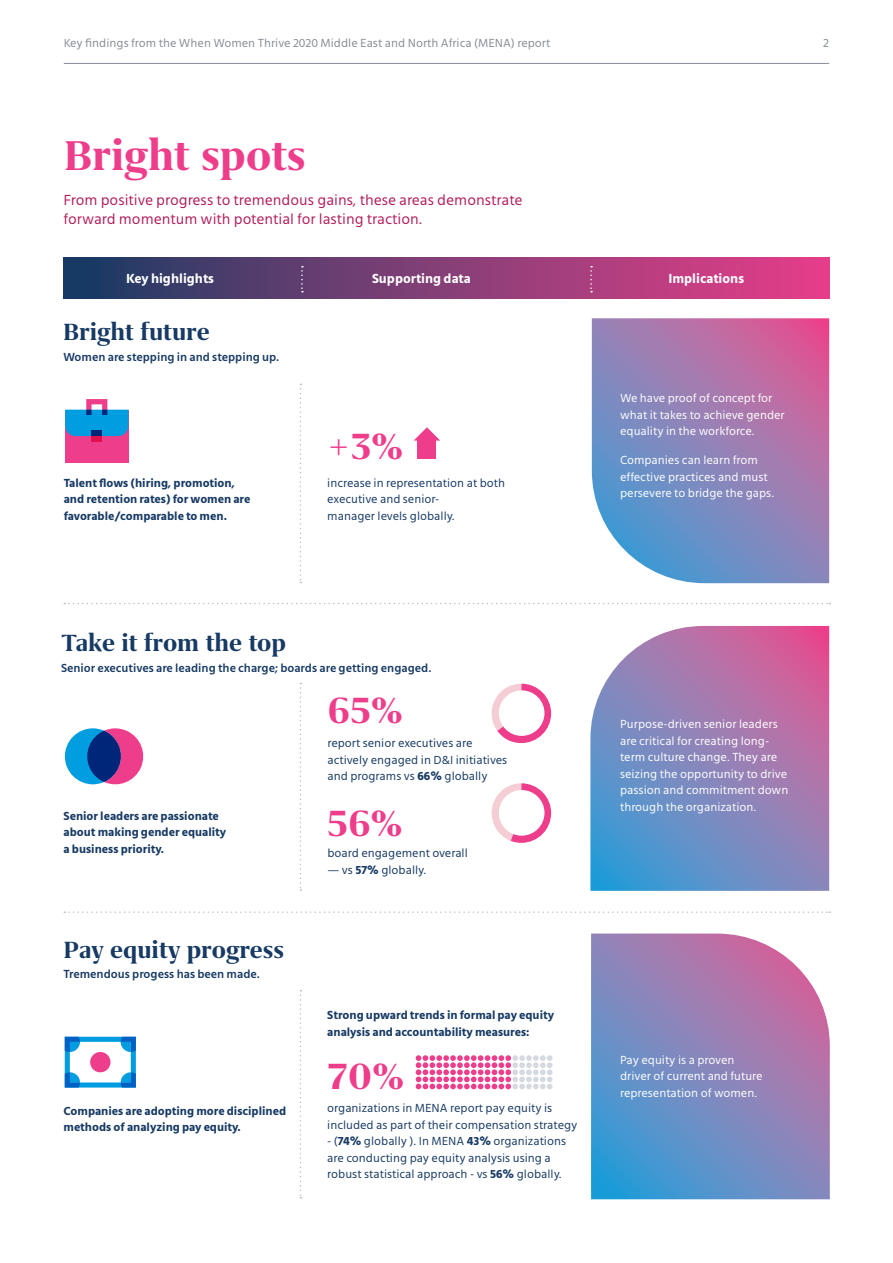
<style>
.page{position:relative;width:893px;height:1263px;background:#fff}
.page>*{position:absolute;margin:0;border:0;box-sizing:border-box;transform-origin:0 0}
.t1{font:700 48px "Grifo S";color:#ee3d8b}
.t2{font:700 42px "Grifo S";color:#ee3d8b}
.t3{font:700 27px "Grifo S";color:#173a64}
.t4{font:15px/19.5px "Mute";color:#b11e5d}
.t5{font:700 13.5px "Mute";color:#fff}
.t6{font:12px/16.5px "Mute";color:#173a64}
.t7{font:12px/16.5px "Mute";color:#fff}
.t8{font:700 12px/16.5px "Mute";color:#173a64}
.t9{font:600 12px "Mute";color:#173a64}
.t10{font:12px "Mute";color:#868d95}
.s1{font-weight:700}
</style>
<div class="page">
<hr style="left:64px;top:63px;width:765px;height:1px;background:#868d95">
<svg style="left:491px;top:684px;width:60px;height:59px"></svg>
<div style="left:499px;top:690px;width:45px;height:46px;background:#fff;border-radius:50%"></div>
<div style="left:63px;top:257px;width:766px;height:42px;background:linear-gradient(to right,#1c3c64,#eb3f89)"></div>
<svg style="left:301px;top:266px;width:2px;height:26px"></svg>
<svg style="left:590px;top:266px;width:2px;height:26px"></svg>
<svg style="left:64px;top:603px;width:766px;height:1px"></svg>
<svg style="left:64px;top:911px;width:766px;height:2px"></svg>
<svg style="left:592px;top:318px;width:237px;height:265px;background:#9586b9"></svg>
<svg style="left:300px;top:384px;width:1px;height:199px"></svg>
<div style="left:418px;top:441px;width:18px;height:18px;background:#ee3d8b"></div>
<svg style="left:414px;top:427px;width:26px;height:14px"></svg>
<div style="left:65px;top:410px;width:64px;height:52px;background:#ee3d8b"></div>
<svg style="left:65px;top:399px;width:64px;height:37px"></svg>
<div style="left:92px;top:436px;width:10px;height:5px;background:#de0f4c"></div>
<div style="left:92px;top:431px;width:10px;height:5px;background:#00267a"></div>
<svg style="left:591px;top:933px;width:239px;height:266px;background:#898abe"></svg>
<svg style="left:300px;top:990px;width:1px;height:208px"></svg>
<svg style="left:65px;top:1037px;width:71px;height:50px"></svg>
<svg style="left:416px;top:1055px;width:136px;height:34px"></svg>
<svg style="left:590px;top:626px;width:239px;height:265px;background:#9287bb"></svg>
<svg style="left:300px;top:683px;width:1px;height:208px"></svg>
<div style="left:65px;top:728px;width:56px;height:56px;background:#009de0;border-radius:50%"></div>
<svg style="left:83px;top:728px;width:61px;height:57px"></svg>
<svg style="left:491px;top:783px;width:60px;height:60px"></svg>
<div style="left:499px;top:790px;width:45px;height:46px;background:#fff;border-radius:50%"></div>
<p class="t10" style="left:64px;top:36px;width:488px">Key findings from the When Women Thrive 2020 Middle East and North Africa (MENA) report</p>
<p class="t10" style="left:823px;top:36px;width:7px">2</p>
<h1 class="t1" style="left:64px;top:129px;width:243px">Bright spots</h1>
<p class="t4" style="left:64px;top:190px;width:460px">From positive progress to tremendous gains, these areas demonstrate forward momentum with potential for lasting traction.</p>
<p class="t5" style="left:126px;top:270px;width:89px">Key highlights</p>
<p class="t5" style="left:372px;top:270px;width:100px">Supporting data</p>
<p class="t5" style="left:668px;top:270px;width:77px">Implications</p>
<h3 class="t3" style="left:63px;top:317px;width:148px">Bright future</h3>
<p class="t9" style="left:63px;top:349px;width:218px">Women are stepping in and stepping up.</p>
<h2 class="t2" style="left:327px;top:423px;width:77px">+3%</h2>
<p class="t8" style="left:64px;top:474px;width:188px">Talent flows (hiring, promotion, and retention rates) for women are favorable/comparable to men.</p>
<p class="t6" style="left:327px;top:474px;width:179px">increase in representation at both executive and senior-<br>manager levels globally.</p>
<p class="t7" style="left:620px;top:390px;width:166px">We have proof of concept for what it takes to achieve gender equality in the workforce.</p>
<p class="t7" style="left:620px;top:452px;width:156px">Companies can learn from effective practices and must persevere to bridge the gaps.</p>
<h3 class="t3" style="left:61px;top:628px;width:227px">Take it from the top</h3>
<p class="t9" style="left:61px;top:660px;width:372px">Senior executives are leading the charge; boards are getting engaged.</p>
<h2 class="t2" style="left:327px;top:687px;width:77px">65%</h2>
<p class="t8" style="left:64px;top:807px;width:164px">Senior leaders are passionate about making gender equality a business priority.</p>
<h3 class="t3" style="left:64px;top:935px;width:222px">Pay equity progress</h3>
<p class="t9" style="left:64px;top:967px;width:198px">Tremendous progess has been made.</p>
<p class="t8" style="left:63px;top:1102px;width:224px">Companies are adopting more disciplined methods of analyzing pay equity.</p>
<p class="t6" style="left:327px;top:735px;width:181px">report senior executives are actively engaged in D&amp;I initiatives and programs vs <span class="s1">66%</span> globally</p>
<h2 class="t2" style="left:327px;top:800px;width:77px">56%</h2>
<p class="t6" style="left:327px;top:845px;width:142px">board engagement overall</p>
<p class="t6" style="left:327px;top:861px;width:100px">— vs <span class="s1">57%</span> globally.</p>
<p class="t8" style="left:327px;top:1006px;width:228px">Strong upward trends in formal pay equity analysis and accountability measures:</p>
<h2 class="t2" style="left:327px;top:1053px;width:78px">70%</h2>
<p class="t6" style="left:327px;top:1100px;width:252px">organizations in MENA report pay equity is included as part of their compensation strategy</p>
<p class="t6" style="left:327px;top:1133px;width:240px">- (<span class="s1">74%</span> globally ). In MENA <span class="s1">43%</span> organizations are conducting pay equity analysis using a robust statistical approach - vs <span class="s1">56%</span> globally.</p>
<p class="t7" style="left:620px;top:716px;width:170px">Purpose-driven senior leaders are critical for creating long&shy;term culture change. They are seizing the opportunity to drive passion and commitment down through the organization.</p>
<p class="t7" style="left:620px;top:1051px;width:144px">Pay equity is a proven driver of current and future representation of women.</p>
</div>
